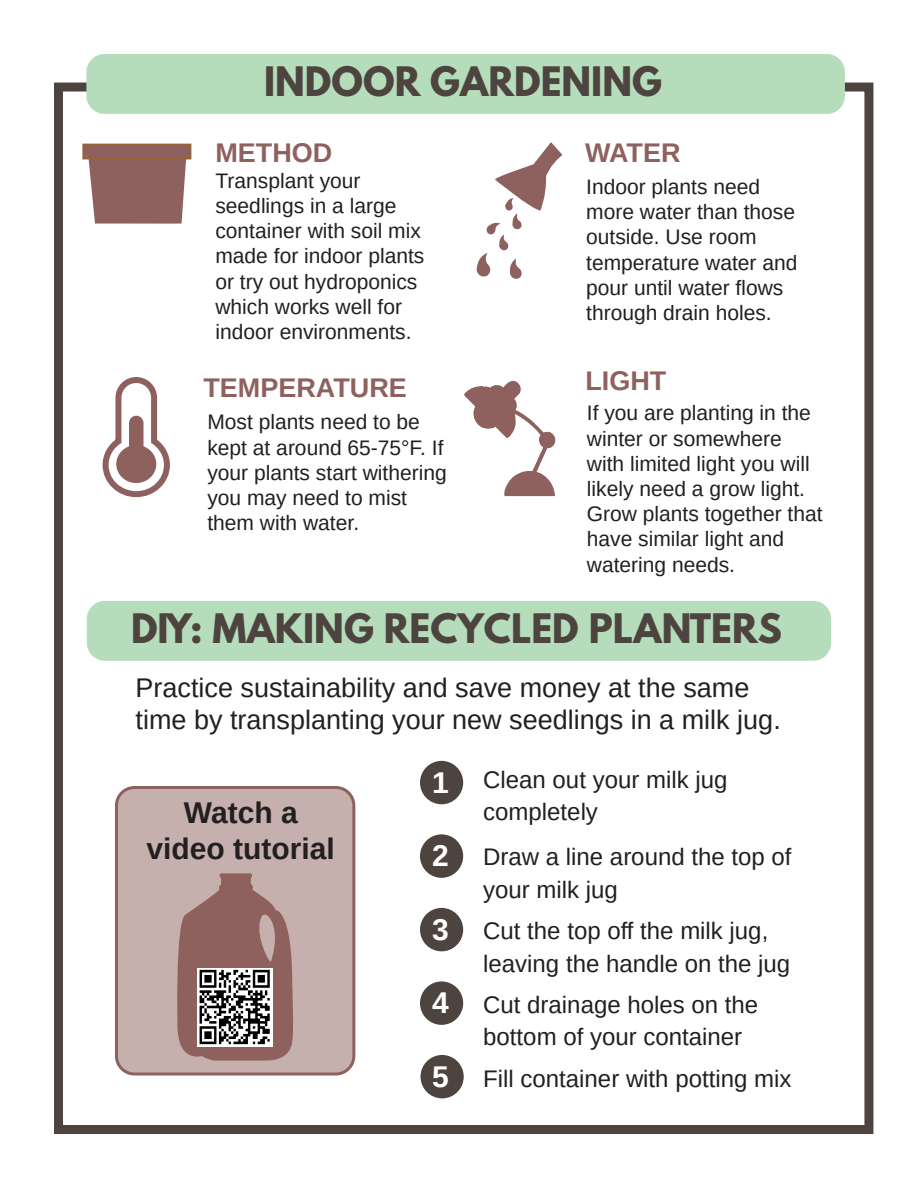
<style>
.page{position:relative;width:918px;height:1188px;background:#fff}
.page>*{position:absolute;margin:0;border:0;box-sizing:border-box;transform-origin:0 0}
.t1{font:700 36px "League Spartan";color:#4d443f}
.t2{font:700 30px/36px "Arimo";color:#231f20;text-align:center}
.t3{font:700 30px "Arimo";color:#fff}
.t4{font:27px/32.4px "Arimo";color:#231f20}
.t5{font:700 27px "Arimo";color:#8e615e}
.t6{font:24px/32.4px "Arimo";color:#231f20}
.t7{font:21px/25.2px "Arimo";color:#231f20}
</style>
<div class="page">
<div style="left:54px;top:83px;width:819px;height:1051px;background:#fff;border:9px solid #4d443f"></div>
<div style="left:86px;top:54px;width:759px;height:60px;background:#b6ddbb;border-radius:18px"></div>
<svg style="left:464px;top:381px;width:92px;height:115px"></svg>
<svg style="left:102px;top:377px;width:68px;height:121px"></svg>
<div style="left:116px;top:445px;width:40px;height:38px;background:#8e615e;border-radius:50%"></div>
<div style="left:129px;top:416px;width:15px;height:64px;background:#8e615e;border-radius:7px"></div>
<svg style="left:476px;top:142px;width:86px;height:137px"></svg>
<svg style="left:88px;top:159px;width:98px;height:65px;background:#956b68"></svg>
<div style="left:82px;top:144px;width:109px;height:15px;background:#8e615e;border:2px solid #936335"></div>
<div style="left:87px;top:601px;width:744px;height:60px;background:#b6ddbb;border-radius:18px"></div>
<div style="left:116px;top:788px;width:238px;height:286px;background:#c6b0ae;border-radius:18px"></div>
<div style="left:115px;top:786px;width:240px;height:290px;border:3px solid #8e615e;border-radius:18px"></div>
<svg style="left:177px;top:873px;width:116px;height:188px"></svg>
<img style="left:198px;top:968px;width:74px;height:78px">
<div style="left:420px;top:761px;width:43px;height:43px;background:#4d443f;border-radius:50%"></div>
<div style="left:420px;top:834px;width:43px;height:44px;background:#4d443f;border-radius:50%"></div>
<div style="left:420px;top:908px;width:43px;height:43px;background:#4d443f;border-radius:50%"></div>
<div style="left:420px;top:981px;width:43px;height:44px;background:#4d443f;border-radius:50%"></div>
<div style="left:421px;top:1055px;width:43px;height:43px;background:#4d443f;border-radius:50%"></div>
<p class="t1" style="left:264px;top:53px;width:399px">INDOOR GARDENING</p>
<p class="t5" style="left:215px;top:134px;width:118px">METHOD</p>
<p class="t7" style="left:215px;top:168px;width:210px">Transplant your seedlings in a large container with soil mix made for indoor plants or try out hydroponics which works well for indoor environments.</p>
<p class="t5" style="left:203px;top:369px;width:205px">TEMPERATURE</p>
<p class="t7" style="left:207px;top:410px;width:241px">Most plants need to be kept at around 65-75°F. If your plants start withering you may need to mist them with water.</p>
<p class="t5" style="left:585px;top:134px;width:97px">WATER</p>
<p class="t7" style="left:586px;top:174px;width:213px">Indoor plants need more water than those outside. Use room temperature water and pour until water flows through drain holes.</p>
<p class="t5" style="left:585px;top:362px;width:82px">LIGHT</p>
<p class="t7" style="left:587px;top:401px;width:237px">If you are planting in the winter or somewhere with limited light you will likely need a grow light.<br>Grow plants together that have similar light and watering needs.</p>
<p class="t1" style="left:131px;top:600px;width:653px">DIY: MAKING RECYCLED PLANTERS</p>
<p class="t4" style="left:136px;top:671px;width:647px">Practice sustainability and save money at the same time by transplanting your new seedlings in a milk jug.</p>
<p class="t2" style="left:147px;top:796px;width:190px">Watch a video tutorial</p>
<p class="t3" style="left:432px;top:762px;width:18px">1</p>
<p class="t3" style="left:432px;top:835px;width:18px">2</p>
<p class="t3" style="left:432px;top:909px;width:18px">3</p>
<p class="t3" style="left:432px;top:982px;width:18px">4</p>
<p class="t3" style="left:432px;top:1056px;width:18px">5</p>
<p class="t6" style="left:483px;top:764px;width:246px">Clean out your milk jug completely</p>
<p class="t6" style="left:483px;top:841px;width:310px">Draw a line around the top of your milk jug</p>
<p class="t6" style="left:483px;top:915px;width:308px">Cut the top off the milk jug, leaving the handle on the jug</p>
<p class="t6" style="left:483px;top:989px;width:276px">Cut drainage holes on the bottom of your container</p>
<p class="t6" style="left:483px;top:1062px;width:310px">Fill container with potting mix</p>
</div>
